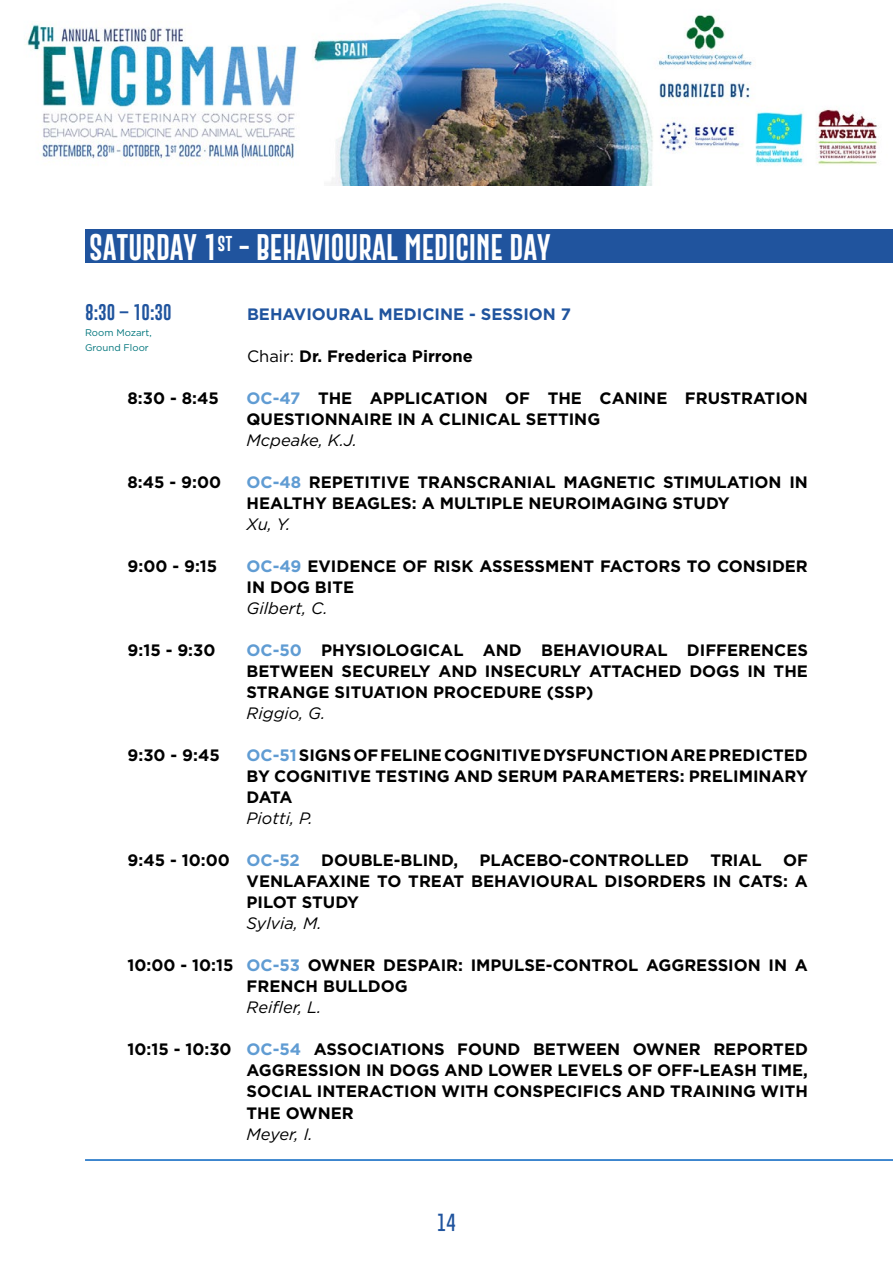
<style>
.page{position:relative;width:893px;height:1263px;background:#fff}
.page>*{position:absolute;margin:0;border:0;box-sizing:border-box;transform-origin:0 0}
.t1{font:27px "Gobold Extra 2";color:#fff}
.t2{font:100 18px "Gobold";color:#20549e}
.t3{font:700 16.5px/21px "Gotham";color:#000}
.t4{font:italic 16.5px "Gotham";color:#000}
.t5{font:700 16.5px "Gotham";color:#20549e}
.t6{font:16.5px "Gobold Extra 2";color:#20549e}
.t7{font:9.6px/15px "Gotham";color:#00757c}
.s1{font-weight:400}
.s2{color:#609cd3}
</style>
<div class="page">
<img style="left:26px;top:2px;width:853px;height:183px">
<div style="left:85px;top:230px;width:808px;height:33px;background:#20549e"></div>
<hr style="left:85px;top:1159px;width:808px;height:2px;background:#0563c1">
<h1 class="t1" style="left:89px;top:229px;width:463px">SATURDAY 1<sup>ST</sup> - BEHAVIOURAL MEDICINE DAY</h1>
<p class="t6" style="left:85px;top:302px;width:88px">8:30 – 10:30</p>
<p class="t5" style="left:247px;top:304px;width:326px">BEHAVIOURAL MEDICINE - SESSION 7</p>
<p class="t7" style="left:85px;top:325px;width:68px">Room Mozart,<br>Ground Floor</p>
<p class="t3" style="left:247px;top:346px;width:227px"><span class="s1">Chair:</span> Dr. Frederica Pirrone</p>
<p class="t3" style="left:128px;top:388px;width:93px">8:30 - 8:45</p>
<p class="t3" style="left:247px;top:388px;width:563px"><span class="s2">OC-47</span> THE APPLICATION OF THE CANINE FRUSTRATION<br>QUESTIONNAIRE IN A CLINICAL SETTING</p>
<p class="t4" style="left:247px;top:430px;width:112px">Mcpeake, K.J.</p>
<p class="t3" style="left:128px;top:472px;width:95px">8:45 - 9:00</p>
<p class="t3" style="left:247px;top:472px;width:563px"><span class="s2">OC-48</span> REPETITIVE TRANSCRANIAL MAGNETIC STIMULATION IN<br>HEALTHY BEAGLES: A MULTIPLE NEUROIMAGING STUDY</p>
<p class="t4" style="left:247px;top:514px;width:45px">Xu, Y.</p>
<p class="t3" style="left:128px;top:556px;width:91px">9:00 - 9:15</p>
<p class="t3" style="left:247px;top:556px;width:563px"><span class="s2">OC-49</span> EVIDENCE OF RISK ASSESSMENT FACTORS TO CONSIDER<br>IN DOG BITE</p>
<p class="t4" style="left:247px;top:598px;width:82px">Gilbert, C.</p>
<p class="t3" style="left:128px;top:640px;width:89px">9:15 - 9:30</p>
<p class="t3" style="left:247px;top:640px;width:563px;text-align:justify"><span class="s2">OC-50</span> PHYSIOLOGICAL AND BEHAVIOURAL DIFFERENCES BETWEEN SECURELY AND INSECURLY ATTACHED DOGS IN THE STRANGE SITUATION PROCEDURE (SSP)</p>
<p class="t4" style="left:247px;top:703px;width:80px">Riggio, G.</p>
<p class="t3" style="left:128px;top:745px;width:94px">9:30 - 9:45</p>
<p class="t3" style="left:247px;top:745px;width:563px;text-align:justify"><span class="s2">OC-51</span> SIGNS OF FELINE COGNITIVE DYSFUNCTION ARE PREDICTED BY COGNITIVE TESTING AND SERUM PARAMETERS: PRELIMINARY DATA</p>
<p class="t4" style="left:247px;top:808px;width:68px">Piotti, P.</p>
<p class="t3" style="left:128px;top:850px;width:174px">9:45 - 10:00 <span class="s2">OC-52</span></p>
<p class="t3" style="left:321px;top:850px;width:138px">DOUBLE-BLIND,</p>
<p class="t3" style="left:480px;top:850px;width:211px">PLACEBO-CONTROLLED</p>
<p class="t3" style="left:710px;top:850px;width:53px">TRIAL</p>
<p class="t3" style="left:247px;top:850px;width:563px;text-align:justify;text-indent:536px">OF VENLAFAXINE TO TREAT BEHAVIOURAL DISORDERS IN CATS: A PILOT STUDY</p>
<p class="t4" style="left:247px;top:913px;width:76px">Sylvia, M.</p>
<p class="t3" style="left:247px;top:955px;width:563px;text-indent:-119px">10:00 - 10:15 <span class="s2">OC-53</span> OWNER DESPAIR: IMPULSE-CONTROL AGGRESSION IN A<br>FRENCH BULLDOG</p>
<p class="t4" style="left:247px;top:997px;width:76px">Reifler, L.</p>
<p class="t3" style="left:247px;top:1039px;width:563px;text-align:justify;text-indent:-119px">10:15 - 10:30 <span class="s2">OC-54</span> ASSOCIATIONS FOUND BETWEEN OWNER REPORTED AGGRESSION IN DOGS AND LOWER LEVELS OF OFF-LEASH TIME, SOCIAL INTERACTION WITH CONSPECIFICS AND TRAINING WITH THE OWNER</p>
<p class="t4" style="left:247px;top:1123px;width:68px">Meyer, I.</p>
<p class="t2" style="left:437px;top:1211px;width:20px">14</p>
</div>
